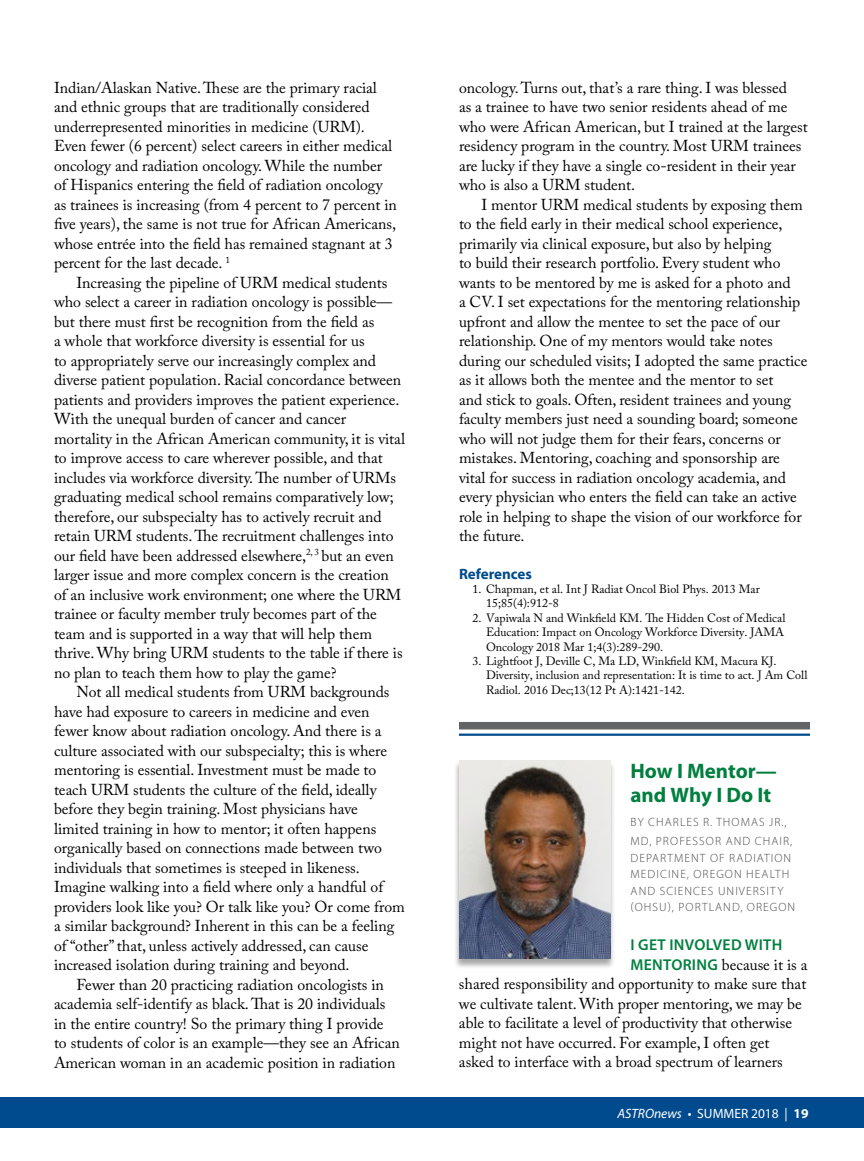
<style>
.page{position:relative;width:864px;height:1161px;background:#fff}
.page>*{position:absolute;margin:0;border:0;box-sizing:border-box;transform-origin:0 0}
.t1{font:700 21px/24px "Myriad Pro";color:#007f3e}
.t2{font:15.75px/19.5px "Adobe Caslon Pro";color:#000}
.t3{font:600 15.75px "Myriad Pro";letter-spacing:.02em;color:#007f3e}
.t4{font:700 15px "Myriad Pro";color:#004b8d}
.t5{font:13.5px "Myriad Pro";color:#fff}
.t6{font:12px/14.4px "Adobe Caslon Pro";color:#000}
.t7{font:300 12px/16.5px "Myriad Pro";letter-spacing:.09em;color:#4a4a4d}
.s1{font-family:"Myriad Pro";font-weight:600;color:#007f3e}
.s2{font-style:italic}
.s3{font-weight:700}
</style>
<div class="page">
<div style="left:0;top:1098px;width:864px;height:30px;background:#004b8d"></div>
<div style="left:454px;top:761px;width:162px;height:208px;background:#000;opacity:.35"></div>
<img style="left:459px;top:760px;width:151px;height:199px">
<div style="left:459px;top:722px;width:351px;height:7px;background:#636466"></div>
<hr style="left:459px;top:734px;width:351px;height:2px;background:#004b8d">
<p class="t2" style="left:54px;top:77px;width:344px">Indian/Alaskan Native. These are the primary racial and ethnic groups that are traditionally considered underrepresented minorities in medicine (URM).<br>Even fewer (6 percent) select careers in either medical oncology and radiation oncology. While the number of Hispanics entering the field of radiation oncology as trainees is increasing (from 4 percent to 7 percent in five years), the same is not true for African Americans, whose entrée into the field has remained stagnant at 3 percent for the last decade. <sup>1</sup></p>
<p class="t2" style="left:54px;top:272px;width:353px;text-indent:23px">Increasing the pipeline of URM medical students who select a career in radiation oncology is possible— but there must first be recognition from the field as<br>a whole that workforce diversity is essential for us<br>to appropriately serve our increasingly complex and diverse patient population. Racial concordance between patients and providers improves the patient experience.<br>With the unequal burden of cancer and cancer mortality in the African American community, it is vital to improve access to care wherever possible, and that includes via workforce diversity. The number of URMs graduating medical school remains comparatively low; therefore, our subspecialty has to actively recruit and retain URM students. The recruitment challenges into our field have been addressed elsewhere,<sup>2</sup> <sup>,</sup> <sup>3</sup> but an even larger issue and more complex concern is the creation of an inclusive work environment; one where the URM trainee or faculty member truly becomes part of the team and is supported in a way that will help them thrive. Why bring URM students to the table if there is no plan to teach them how to play the game?</p>
<p class="t2" style="left:54px;top:682px;width:352px;text-indent:23px">Not all medical students from URM backgrounds have had exposure to careers in medicine and even fewer know about radiation oncology. And there is a culture associated with our subspecialty; this is where mentoring is essential. Investment must be made to teach URM students the culture of the field, ideally before they begin training. Most physicians have limited training in how to mentor; it often happens organically based on connections made between two individuals that sometimes is steeped in likeness.<br>Imagine walking into a field where only a handful of providers look like you? Or talk like you? Or come from a similar background? Inherent in this can be a feeling of “other” that, unless actively addressed, can cause increased isolation during training and beyond.</p>
<p class="t2" style="left:54px;top:974px;width:347px;text-indent:23px">Fewer than 20 practicing radiation oncologists in academia self-identify as black. That is 20 individuals in the entire country! So the primary thing I provide to students of color is an example—they see an African American woman in an academic position in radiation</p>
<p class="t2" style="left:459px;top:77px;width:350px">oncology. Turns out, that’s a rare thing. I was blessed<br>as a trainee to have two senior residents ahead of me who were African American, but I trained at the largest residency program in the country. Most URM trainees are lucky if they have a single co-resident in their year who is also a URM student.</p>
<p class="t2" style="left:459px;top:194px;width:350px;text-indent:23px">I mentor URM medical students by exposing them to the field early in their medical school experience, primarily via clinical exposure, but also by helping<br>to build their research portfolio. Every student who wants to be mentored by me is asked for a photo and<br>a CV. I set expectations for the mentoring relationship upfront and allow the mentee to set the pace of our relationship. One of my mentors would take notes during our scheduled visits; I adopted the same practice as it allows both the mentee and the mentor to set<br>and stick to goals. Often, resident trainees and young faculty members just need a sounding board; someone who will not judge them for their fears, concerns or mistakes. Mentoring, coaching and sponsorship are vital for success in radiation oncology academia, and every physician who enters the field can take an active role in helping to shape the vision of our workforce for the future.</p>
<p class="t4" style="left:459px;top:564px;width:75px">References</p>
<p class="t6" style="left:472px;top:582px;width:289px">1. Chapman, et al. Int J Radiat Oncol Biol Phys. 2013 Mar</p>
<p class="t6" style="left:486px;top:596px;width:74px">15;85(4):912-8</p>
<p class="t6" style="left:472px;top:610px;width:314px">2 . Vapiwala N and Winkfield KM. The Hidden Cost of Medical</p>
<p class="t6" style="left:486px;top:625px;width:300px">Education: Impact on Oncology Workforce Diversity. JAMA</p>
<p class="t6" style="left:486px;top:639px;width:179px">Oncology 2018 Mar 1;4(3):289-290.</p>
<p class="t6" style="left:486px;top:654px;width:323px;text-indent:-14px">3. Lightfoot J, Deville C, Ma LD, Winkfield KM, Macura KJ.<br>Diversity, inclusion and representation: It is time to act. J Am Coll<br>Radiol. 2016 Dec;13(12 Pt A):1421-142.</p>
<h1 class="t1" style="left:630px;top:758px;width:148px">How I Mentor— and Why I Do It</h1>
<p class="t7" style="left:631px;top:812px;width:163px;line-height:19.5px">BY CHARLES R. THOMAS JR.,<br>MD, PROFESSOR AND CHAIR,</p>
<p class="t7" style="left:631px;top:850px;width:166px">DEPARTMENT OF RADIATION<br>MEDICINE, OREGON HEALTH<br>AND SCIENCES UNIVERSITY (OHSU), PORTLAND, OREGON</p>
<p class="t3" style="left:631px;top:935px;width:153px">I GET INVOLVED WITH</p>
<p class="t2" style="left:459px;top:955px;width:350px;text-indent:172px"><span class="s1">MENTORING</span> because it is a shared responsibility and opportunity to make sure that we cultivate talent. With proper mentoring, we may be able to facilitate a level of productivity that otherwise might not have occurred. For example, I often get asked to interface with a broad spectrum of learners</p>
<p class="t5" style="left:618px;top:1105px;width:192px"><span class="s2">ASTROnews</span> • SUMMER 2018 | <span class="s3">19</span></p>
</div>
